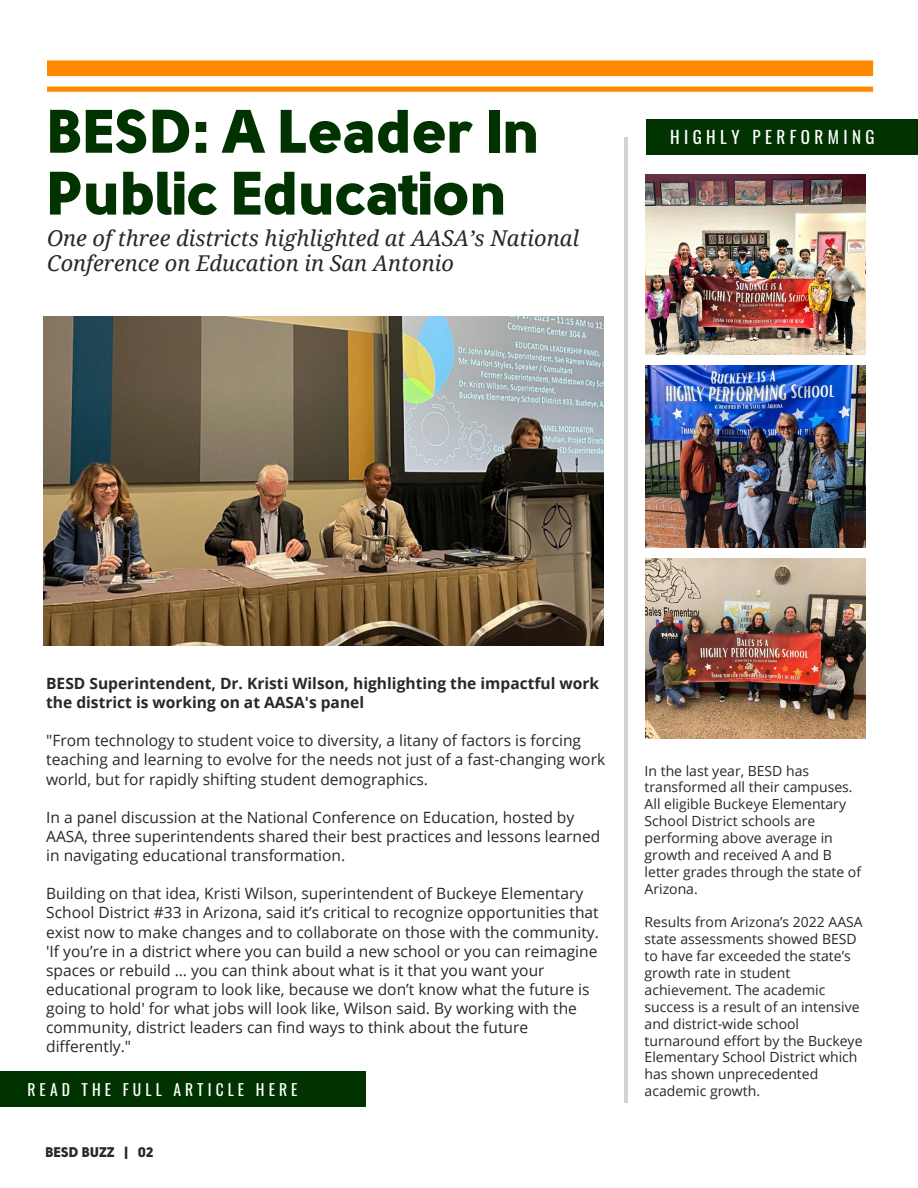
<style>
.page{position:relative;width:918px;height:1188px;background:#fff}
.page>*{position:absolute;margin:0;border:0;box-sizing:border-box;transform-origin:0 0}
.t1{font:900 61.2px/61.8px "Solomon Sans";color:#013301}
.t2{font:italic 21.75px/24.8px "Droid Serif";color:#282828}
.t3{font:17.1px "Oswald";letter-spacing:.26em;color:#fff}
.t4{font:15.6px/19.2px "Open Sans";color:#282828}
.t5{font:700 15.6px/19.2px "Open Sans";color:#282828}
.t6{font:15.6px "Oswald";letter-spacing:.26em;color:#fff}
.t7{font:13.95px/16.8px "Open Sans";color:#282828}
.t8{font:900 13.95px "Solomon Sans";color:#282828}
</style>
<div class="page">
<hr style="left:624px;top:137px;width:4px;height:966px;background:#d3d3d3">
<img style="left:43px;top:317px;width:560px;height:328px">
<svg style="left:47px;top:60px;width:826px;height:32px"></svg>
<img style="left:646px;top:175px;width:219px;height:180px">
<img style="left:646px;top:366px;width:219px;height:181px">
<img style="left:646px;top:558px;width:219px;height:180px">
<div style="left:0;top:1071px;width:366px;height:36px;background:#013301"></div>
<div style="left:646px;top:119px;width:272px;height:36px;background:#013301"></div>
<p class="t1" style="left:47px;top:103px;width:495px">BESD: A Leader In<br>Public Education</p>
<p class="t2" style="left:47px;top:227px;width:533px">One of three districts highlighted at AASA’s National<br>Conference on Education in San Antonio</p>
<p class="t3" style="left:670px;top:124px;width:206px">HIGHLY PERFORMING</p>
<p class="t5" style="left:46px;top:673px;width:555px">BESD Superintendent, Dr. Kristi Wilson, highlighting the impactful work the district is working on at AASA's panel</p>
<p class="t4" style="left:46px;top:731px;width:561px">"From technology to student voice to diversity, a litany of factors is forcing teaching and learning to evolve for the needs not just of a fast-changing work world, but for rapidly shifting student demographics.</p>
<p class="t4" style="left:46px;top:807px;width:556px">In a panel discussion at the National Conference on Education, hosted by<br>AASA, three superintendents shared their best practices and lessons learned in navigating educational transformation.</p>
<p class="t4" style="left:46px;top:884px;width:554px">Building on that idea, Kristi Wilson, superintendent of Buckeye Elementary<br>School District #33 in Arizona, said it’s critical to recognize opportunities that exist now to make changes and to collaborate on those with the community.</p>
<p class="t4" style="left:46px;top:941px;width:553px">'If you’re in a district where you can build a new school or you can reimagine spaces or rebuild … you can think about what is it that you want your educational program to look like, because we don’t know what the future is going to hold' for what jobs will look like, Wilson said. By working with the community, district leaders can find ways to think about the future differently."</p>
<p class="t6" style="left:28px;top:1078px;width:272px">READ THE FULL ARTICLE HERE</p>
<p class="t8" style="left:45px;top:1146px;width:110px">BESD BUZZ | 02</p>
<p class="t7" style="left:645px;top:762px;width:218px">In the last year, BESD has transformed all their campuses.<br>All eligible Buckeye Elementary<br>School District schools are performing above average in growth and received A and B letter grades through the state of<br>Arizona.</p>
<p class="t7" style="left:645px;top:914px;width:220px">Results from Arizona’s 2022 AASA state assessments showed BESD to have far exceeded the state’s growth rate in student achievement. The academic success is a result of an intensive and district-wide school turnaround effort by the Buckeye<br>Elementary School District which has shown unprecedented academic growth.</p>
</div>
